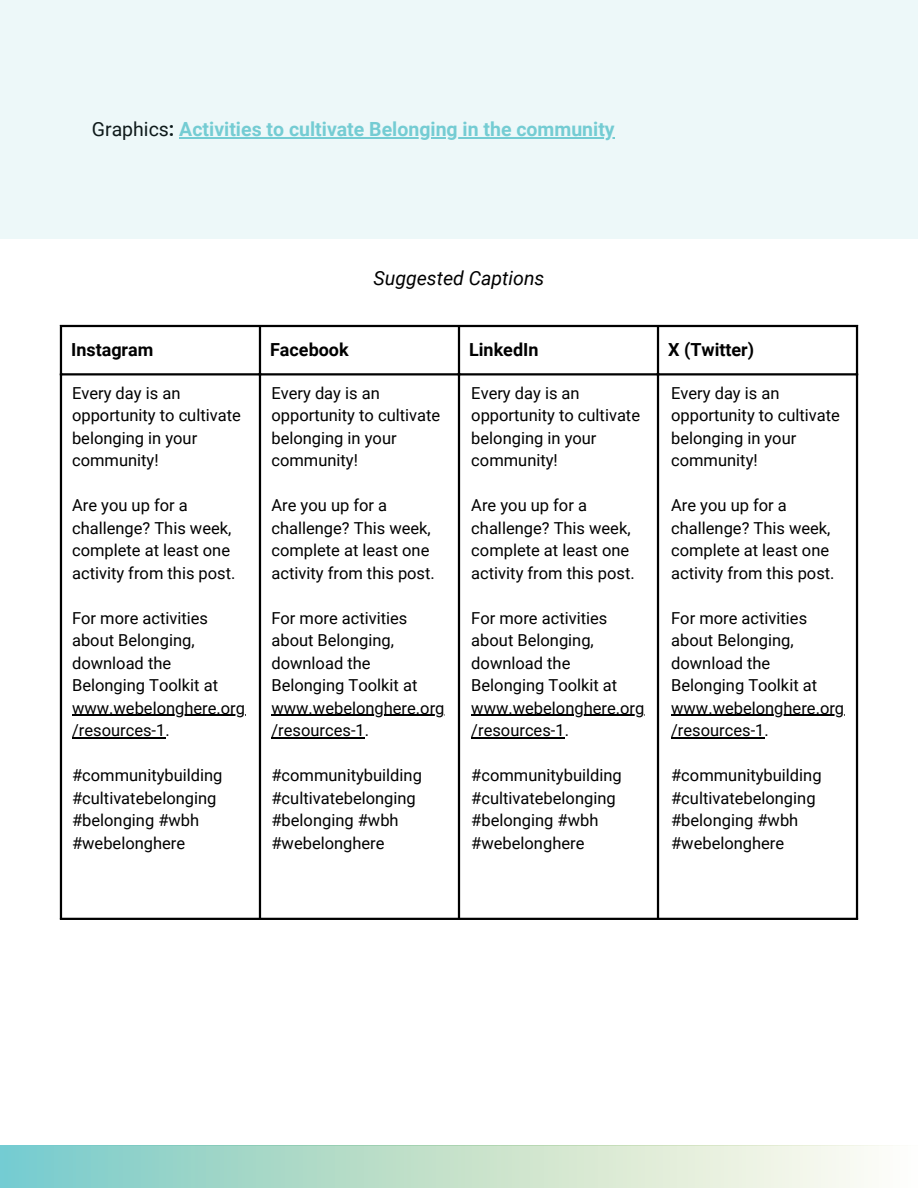
<style>
.page{position:relative;width:918px;height:1188px;background:#fff}
.page>*{position:absolute;margin:0;border:0;box-sizing:border-box;transform-origin:0 0}
.t1{font:700 19.5px "Roboto";color:#74ccd3}
.t2{font:italic 19.5px "Roboto";color:#000}
.t3{font:700 18px "Roboto";color:#000}
.t4{font:16.5px/22.5px "Roboto";color:#000}
.s1{font-weight:400;color:#000}
.s2{color:#000}
</style>
<div class="page">
<hr style="left:60px;top:327px;width:2px;height:591px;background:#000">
<hr style="left:259px;top:327px;width:2px;height:591px;background:#000">
<hr style="left:458px;top:327px;width:2px;height:591px;background:#000">
<hr style="left:657px;top:327px;width:2px;height:591px;background:#000">
<hr style="left:856px;top:327px;width:2px;height:591px;background:#000">
<hr style="left:60px;top:325px;width:798px;height:2px;background:#000">
<hr style="left:60px;top:373px;width:798px;height:2px;background:#000">
<hr style="left:60px;top:918px;width:798px;height:2px;background:#000">
<hr style="left:72px;top:715px;width:173px;height:1px;background:#000">
<hr style="left:72px;top:737px;width:93px;height:1px;background:#000">
<hr style="left:271px;top:715px;width:174px;height:1px;background:#000">
<hr style="left:271px;top:737px;width:94px;height:1px;background:#000">
<hr style="left:471px;top:715px;width:173px;height:1px;background:#000">
<hr style="left:471px;top:737px;width:94px;height:1px;background:#000">
<svg style="left:0;top:1146px;width:864px;height:42px;background:#bde0d1"></svg>
<div style="left:0;top:0;width:918px;height:238px;background:#edf8f9"></div>
<hr style="left:671px;top:715px;width:173px;height:1px;background:#000">
<hr style="left:671px;top:737px;width:94px;height:1px;background:#000">
<p class="t1" style="left:92px;top:118px;width:524px"><span class="s1">Graphics</span><span class="s2">:</span> Activities to cultivate Belonging in the community</p>
<p class="t2" style="left:374px;top:267px;width:172px">Suggested Captions</p>
<p class="t3" style="left:71px;top:340px;width:84px">Instagram</p>
<p class="t3" style="left:270px;top:340px;width:80px">Facebook</p>
<p class="t3" style="left:469px;top:340px;width:71px">LinkedIn</p>
<p class="t3" style="left:668px;top:340px;width:88px">X (Twitter)</p>
<p class="t4" style="left:72px;top:382px;width:170px">Every day is an opportunity to cultivate belonging in your community!</p>
<p class="t4" style="left:72px;top:494px;width:165px">Are you up for a challenge? This week, complete at least one activity from this post.</p>
<p class="t4" style="left:72px;top:607px;width:175px">For more activities about Belonging, download the<br>Belonging Toolkit at www.webelonghere.org /resources-1.</p>
<p class="t4" style="left:72px;top:764px;width:152px">#communitybuilding #cultivatebelonging #belonging #wbh #webelonghere</p>
<p class="t4" style="left:271px;top:382px;width:170px">Every day is an opportunity to cultivate belonging in your community!</p>
<p class="t4" style="left:271px;top:494px;width:165px">Are you up for a challenge? This week, complete at least one activity from this post.</p>
<p class="t4" style="left:271px;top:607px;width:175px">For more activities about Belonging, download the<br>Belonging Toolkit at www.webelonghere.org /resources-1.</p>
<p class="t4" style="left:271px;top:764px;width:152px">#communitybuilding #cultivatebelonging #belonging #wbh #webelonghere</p>
<p class="t4" style="left:471px;top:382px;width:170px">Every day is an opportunity to cultivate belonging in your community!</p>
<p class="t4" style="left:471px;top:494px;width:165px">Are you up for a challenge? This week, complete at least one activity from this post.</p>
<p class="t4" style="left:471px;top:607px;width:175px">For more activities about Belonging, download the<br>Belonging Toolkit at www.webelonghere.org /resources-1.</p>
<p class="t4" style="left:471px;top:764px;width:152px">#communitybuilding #cultivatebelonging #belonging #wbh #webelonghere</p>
<p class="t4" style="left:671px;top:382px;width:170px">Every day is an opportunity to cultivate belonging in your community!</p>
<p class="t4" style="left:671px;top:494px;width:165px">Are you up for a challenge? This week, complete at least one activity from this post.</p>
<p class="t4" style="left:671px;top:607px;width:175px">For more activities about Belonging, download the<br>Belonging Toolkit at www.webelonghere.org /resources-1.</p>
<p class="t4" style="left:671px;top:764px;width:152px">#communitybuilding #cultivatebelonging #belonging #wbh #webelonghere</p>
</div>
